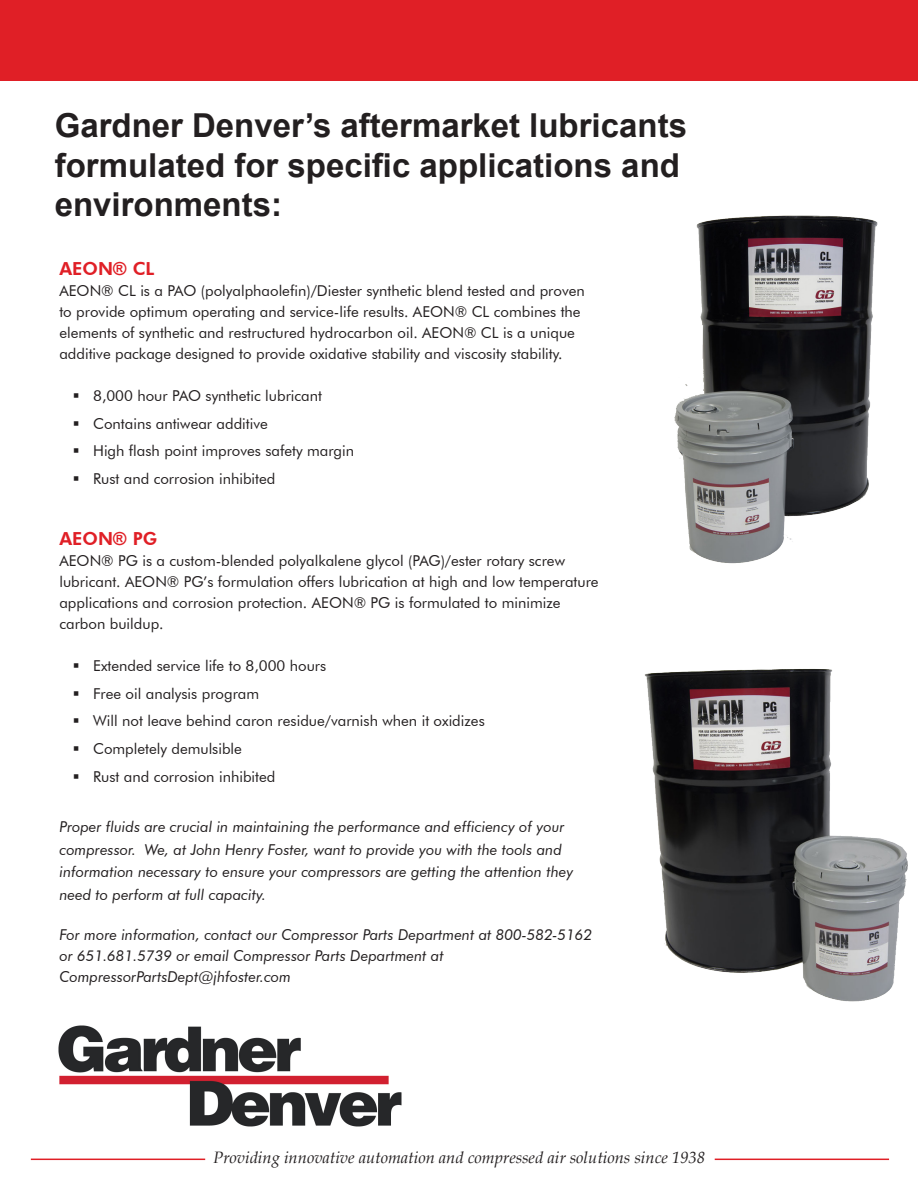
<style>
.page{position:relative;width:918px;height:1188px;background:#fff}
.page>*{position:absolute;margin:0;border:0;box-sizing:border-box;transform-origin:0 0}
.t1{font:700 33px/39.6px "Arial";color:#231f20}
.t2{font:800 18px "Futura BT";color:#e01f26}
.t3{font:italic 16.5px "Book Antiqua";color:#231f20}
.t4{font:15px/21px "Futura BT";color:#231f20}
.t5{font:italic 15px/22.5px "Futura BT";color:#231f20}
.s1{font-family:"Arial";font-weight:700}
</style>
<div class="page">
<hr style="left:31px;top:1159px;width:174px;height:1px;background:#e01f26">
<hr style="left:715px;top:1159px;width:174px;height:1px;background:#e01f26">
<img style="left:58px;top:1025px;width:344px;height:102px">
<div style="left:0;top:0;width:918px;height:81px;background:#e01f26"></div>
<img style="left:674px;top:215px;width:204px;height:349px">
<img style="left:644px;top:669px;width:264px;height:333px">
<p class="t1" style="left:55px;top:107px;width:634px">Gardner Denver’s aftermarket lubricants formulated for specific applications and environments:</p>
<p class="t2" style="left:59px;top:258px;width:97px">AEON<span class="s1">®</span> CL</p>
<p class="t4" style="left:59px;top:280px;width:527px">AEON® CL is a PAO (polyalphaolefin)/Diester synthetic blend tested and proven to provide optimum operating and service-life results. AEON® CL combines the elements of synthetic and restructured hydrocarbon oil. AEON® CL is a unique additive package designed to provide oxidative stability and viscosity stability.</p>
<p class="t4" style="left:73px;top:385px;width:251px">▪ 8,000 hour PAO synthetic lubricant</p>
<p class="t4" style="left:73px;top:413px;width:196px">▪ Contains antiwear additive</p>
<p class="t4" style="left:73px;top:440px;width:283px">▪ High flash point improves safety margin</p>
<p class="t4" style="left:73px;top:468px;width:204px">▪ Rust and corrosion inhibited</p>
<p class="t2" style="left:59px;top:528px;width:99px">AEON<span class="s1">®</span> PG</p>
<p class="t4" style="left:59px;top:550px;width:541px">AEON® PG is a custom-blended polyalkalene glycol (PAG)/ester rotary screw lubricant. AEON® PG’s formulation offers lubrication at high and low temperature applications and corrosion protection. AEON® PG is formulated to minimize carbon buildup.</p>
<p class="t4" style="left:73px;top:655px;width:255px">▪ Extended service life to 8,000 hours</p>
<p class="t4" style="left:73px;top:683px;width:188px">▪ Free oil analysis program</p>
<p class="t4" style="left:73px;top:710px;width:413px">▪ Will not leave behind caron residue/varnish when it oxidizes</p>
<p class="t4" style="left:73px;top:738px;width:171px">▪ Completely demulsible</p>
<p class="t4" style="left:73px;top:766px;width:204px">▪ Rust and corrosion inhibited</p>
<p class="t5" style="left:59px;top:815px;width:515px">Proper fluids are crucial in maintaining the performance and efficiency of your compressor. We, at John Henry Foster, want to provide you with the tools and information necessary to ensure your compressors are getting the attention they need to perform at full capacity.</p>
<p class="t5" style="left:59px;top:924px;width:534px;line-height:21px">For more information, contact our Compressor Parts Department at 800-582-5162 or 651.681.5739 or email Compressor Parts Department at</p>
<p class="t5" style="left:59px;top:965px;width:233px">CompressorPartsDept@jhfoster.com</p>
<p class="t3" style="left:213px;top:1146px;width:493px">Providing innovative automation and compressed air solutions since 1938</p>
</div>
